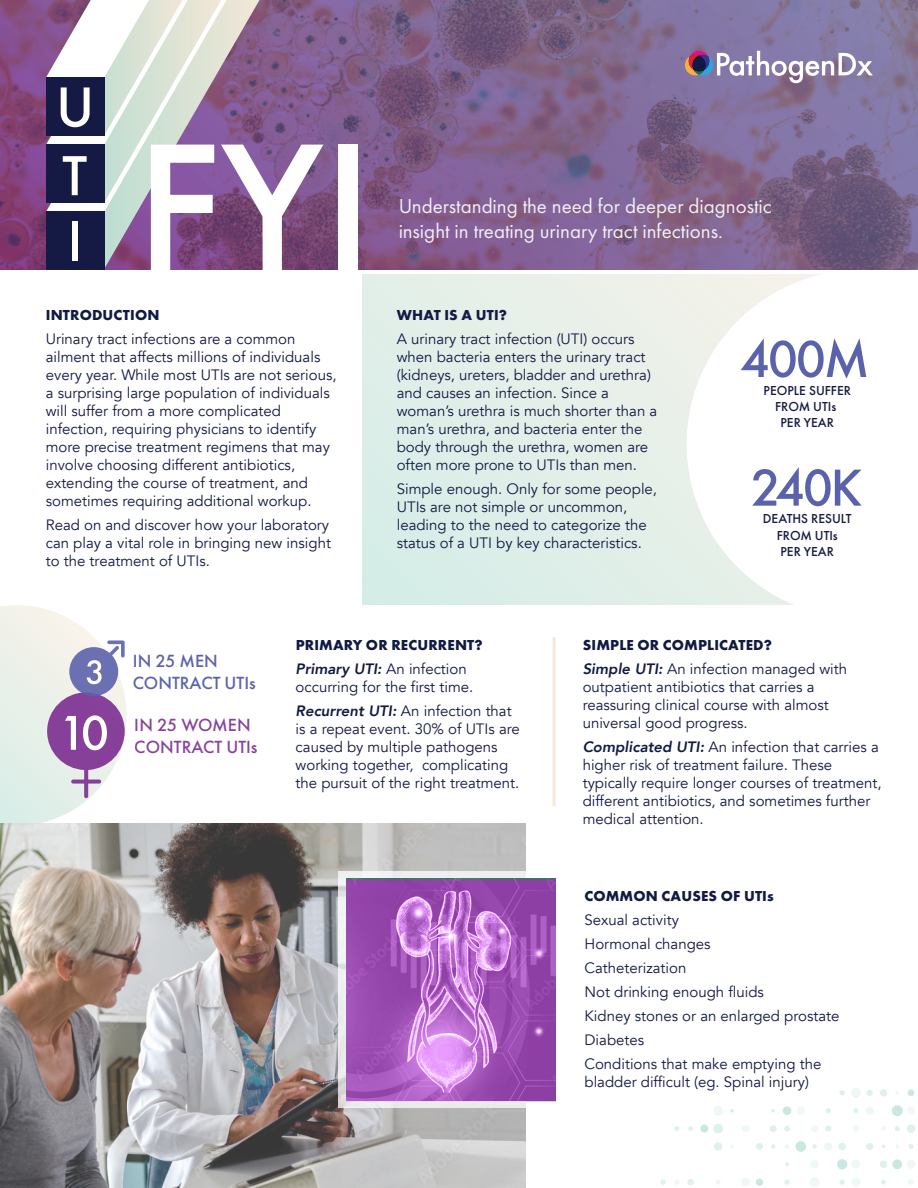
<style>
.page{position:relative;width:918px;height:1188px;background:#fff}
.page>*{position:absolute;margin:0;border:0;box-sizing:border-box;transform-origin:0 0}
.t1{font:500 54px "Futura PT";letter-spacing:-.05em;color:#5b62ac}
.t2{font:21px/25.2px "Futura PT";color:#fff}
.t3{font:500 18.3px/21.9px "Futura PT";color:#7b2d91}
.t4{font:500 18.3px/21.9px "Futura PT";color:#5b62ac}
.t5{font:15px/18px "Avenir";color:#111a43}
.t6{font:15px/18px "Avenir";color:#141a43}
.t7{font:700 15px "Futura PT";letter-spacing:.01em;color:#111a43}
.t8{font:700 15px "Futura PT";letter-spacing:.01em;color:#141a43}
.t9{font:500 13.5px/16.2px "Futura PT";color:#141a43;text-align:center}
.s1{font-weight:800;font-style:italic}
</style>
<div class="page">
<img style="left:0;top:824px;width:525px;height:364px">
<div style="left:363px;top:275px;width:510px;height:329px;background:#e2efe8"></div>
<svg style="left:339px;top:872px;width:217px;height:236px;fill:#eee"></svg>
<img style="left:1px;top:0;width:917px;height:269px">
<svg style="left:908px;top:1179px;width:6px;height:6px"></svg>
<div style="left:851px;top:1178px;width:9px;height:9px;background:#eff8f6;border-radius:50%"></div>
<div style="left:810px;top:1177px;width:10px;height:10px;background:#eff8f6;border-radius:50%"></div>
<div style="left:741px;top:1178px;width:9px;height:8px;background:#eff8f6;border-radius:50%"></div>
<svg style="left:716px;top:1180px;width:4px;height:5px"></svg>
<svg style="left:674px;top:1180px;width:5px;height:5px"></svg>
<div style="left:907px;top:1160px;width:8px;height:9px;background:#eff8f6;border-radius:50%"></div>
<div style="left:851px;top:1160px;width:9px;height:9px;background:#eff8f6;border-radius:50%"></div>
<div style="left:810px;top:1160px;width:9px;height:9px;background:#eff8f6;border-radius:50%"></div>
<div style="left:824px;top:1142px;width:9px;height:9px;background:#eff8f6;border-radius:50%"></div>
<svg style="left:785px;top:1144px;width:4px;height:5px"></svg>
<svg style="left:881px;top:1126px;width:5px;height:5px"></svg>
<div style="left:853px;top:1125px;width:6px;height:7px;background:#eff8f6;border-radius:50%"></div>
<div style="left:811px;top:1125px;width:7px;height:7px;background:#eff8f6;border-radius:50%"></div>
<div style="left:742px;top:1125px;width:7px;height:7px;background:#eff8f6;border-radius:50%"></div>
<div style="left:907px;top:1107px;width:8px;height:8px;background:#eff8f6;border-radius:50%"></div>
<div style="left:866px;top:1107px;width:8px;height:8px;background:#eff8f6;border-radius:50%"></div>
<div style="left:797px;top:1107px;width:8px;height:8px;background:#eff8f6;border-radius:50%"></div>
<div style="left:713px;top:1106px;width:10px;height:10px;background:#eff8f6;border-radius:50%"></div>
<svg style="left:895px;top:1091px;width:4px;height:4px"></svg>
<div style="left:851px;top:1088px;width:10px;height:10px;background:#eff8f6;border-radius:50%"></div>
<svg style="left:881px;top:1180px;width:5px;height:5px"></svg>
<svg style="left:839px;top:1180px;width:6px;height:5px"></svg>
<svg style="left:784px;top:1179px;width:6px;height:6px"></svg>
<div style="left:687px;top:1179px;width:7px;height:6px;background:#dff1ed;border-radius:50%"></div>
<svg style="left:660px;top:1180px;width:6px;height:5px"></svg>
<div style="left:880px;top:1161px;width:7px;height:7px;background:#dff1ed;border-radius:50%"></div>
<svg style="left:785px;top:1162px;width:4px;height:4px"></svg>
<svg style="left:908px;top:1144px;width:6px;height:5px"></svg>
<div style="left:866px;top:1143px;width:7px;height:7px;background:#dff1ed;border-radius:50%"></div>
<div style="left:838px;top:1143px;width:8px;height:7px;background:#dff1ed;border-radius:50%"></div>
<svg style="left:812px;top:1144px;width:5px;height:5px"></svg>
<svg style="left:771px;top:1144px;width:4px;height:5px"></svg>
<div style="left:756px;top:1143px;width:7px;height:7px;background:#dff1ed;border-radius:50%"></div>
<div style="left:714px;top:1142px;width:8px;height:9px;background:#dff1ed;border-radius:50%"></div>
<div style="left:907px;top:1124px;width:8px;height:9px;background:#dff1ed;border-radius:50%"></div>
<svg style="left:895px;top:1126px;width:5px;height:5px"></svg>
<svg style="left:825px;top:1126px;width:6px;height:6px"></svg>
<svg style="left:784px;top:1126px;width:6px;height:6px"></svg>
<div style="left:770px;top:1125px;width:7px;height:7px;background:#dff1ed;border-radius:50%"></div>
<div style="left:713px;top:1124px;width:10px;height:10px;background:#dff1ed;border-radius:50%"></div>
<svg style="left:688px;top:1126px;width:5px;height:5px"></svg>
<svg style="left:674px;top:1126px;width:5px;height:5px"></svg>
<svg style="left:854px;top:1108px;width:4px;height:5px"></svg>
<svg style="left:826px;top:1108px;width:5px;height:5px"></svg>
<svg style="left:771px;top:1109px;width:4px;height:4px"></svg>
<svg style="left:730px;top:1109px;width:4px;height:4px"></svg>
<div style="left:880px;top:1089px;width:7px;height:7px;background:#dff1ed;border-radius:50%"></div>
<svg style="left:867px;top:1090px;width:6px;height:6px"></svg>
<svg style="left:839px;top:1090px;width:6px;height:6px"></svg>
<div style="left:756px;top:1179px;width:7px;height:7px;background:#cae8e2;border-radius:50%"></div>
<svg style="left:892px;top:1159px;width:10px;height:10px"></svg>
<div style="left:837px;top:1159px;width:10px;height:10px;background:#cae8e2;border-radius:50%"></div>
<div style="left:795px;top:1141px;width:11px;height:11px;background:#cae8e2;border-radius:50%"></div>
<div style="left:700px;top:1125px;width:8px;height:8px;background:#cae8e2;border-radius:50%"></div>
<div style="left:892px;top:1105px;width:11px;height:11px;background:#cae8e2;border-radius:50%"></div>
<div style="left:783px;top:1106px;width:8px;height:9px;background:#cae8e2;border-radius:50%"></div>
<svg style="left:908px;top:1090px;width:6px;height:6px"></svg>
<svg style="left:687px;top:274px;width:186px;height:331px;fill:#fff"></svg>
<svg style="left:685px;top:51px;width:188px;height:32px"></svg>
<div style="left:339px;top:145px;width:19px;height:126px;background:#fff"></div>
<svg style="left:0;top:605px;width:127px;height:221px"></svg>
<svg style="left:46px;top:0;width:277px;height:270px"></svg>
<hr style="left:553px;top:637px;width:3px;height:169px;background:#f5e8d7">
<svg style="left:346px;top:880px;width:210px;height:222px;background:#aa60c0"></svg>
<p class="t7" style="left:46px;top:305px;width:115px">INTRODUCTION</p>
<p class="t5" style="left:46px;top:330px;width:292px">Urinary tract infections are a common ailment that affects millions of individuals every year. While most UTIs are not serious, a surprising large population of individuals will suffer from a more complicated infection, requiring physicians to identify more precise treatment regimens that may involve choosing different antibiotics, extending the course of treatment, and sometimes requiring additional workup.</p>
<p class="t5" style="left:46px;top:516px;width:287px">Read on and discover how your laboratory can play a vital role in bringing new insight to the treatment of UTIs.</p>
<h2 class="t2" style="left:398px;top:193px;width:375px">Understanding the need for deeper diagnostic insight in treating urinary tract infections.</h2>
<p class="t8" style="left:397px;top:305px;width:112px">WHAT IS A UTI?</p>
<p class="t6" style="left:397px;top:330px;width:262px">A urinary tract infection (UTI) occurs when bacteria enters the urinary tract (kidneys, ureters, bladder and urethra) and causes an infection. Since a woman’s urethra is much shorter than a man’s urethra, and bacteria enter the body through the urethra, women are often more prone to UTIs than men.</p>
<p class="t6" style="left:397px;top:480px;width:262px">Simple enough. Only for some people, UTIs are not simple or uncommon, leading to the need to categorize the status of a UTI by key characteristics.</p>
<h1 class="t1" style="left:740px;top:327px;width:131px">400M</h1>
<p class="t9" style="left:764px;top:382px;width:89px">PEOPLE SUFFER<br>FROM UTIs<br>PER YEAR</p>
<h1 class="t1" style="left:750px;top:455px;width:113px">240K</h1>
<p class="t9" style="left:763px;top:511px;width:90px">DEATHS RESULT<br>FROM UTIs<br>PER YEAR</p>
<p class="t4" style="left:133px;top:650px;width:124px">IN 25 MEN<br>CONTRACT UTIs</p>
<p class="t3" style="left:135px;top:714px;width:124px">IN 25 WOMEN<br>CONTRACT UTIs</p>
<p class="t7" style="left:296px;top:636px;width:188px">PRIMARY OR RECURRENT?</p>
<p class="t5" style="left:296px;top:661px;width:179px"><span class="s1">Primary UTI:</span> An infection occurring for the first time.</p>
<p class="t5" style="left:296px;top:703px;width:226px"><span class="s1">Recurrent UTI:</span> An infection that is a repeat event. 30% of UTIs are caused by multiple pathogens working together, complicating the pursuit of the right treatment.</p>
<p class="t7" style="left:583px;top:635px;width:191px">SIMPLE OR COMPLICATED?</p>
<p class="t5" style="left:583px;top:660px;width:266px"><span class="s1">Simple UTI:</span> An infection managed with outpatient antibiotics that carries a reassuring clinical course with almost universal good progress.</p>
<p class="t5" style="left:583px;top:738px;width:301px"><span class="s1">Complicated UTI:</span> An infection that carries a higher risk of treatment failure. These typically require longer courses of treatment, different antibiotics, and sometimes further medical attention.</p>
<p class="t7" style="left:585px;top:886px;width:191px">COMMON CAUSES OF UTIs</p>
<p class="t5" style="left:585px;top:908px;width:256px;line-height:24px">Sexual activity<br>Hormonal changes<br>Catheterization<br>Not drinking enough fluids<br>Kidney stones or an enlarged prostate<br>Diabetes<br>Conditions that make emptying the</p>
<p class="t5" style="left:585px;top:1073px;width:226px">bladder difficult (eg. Spinal injury)</p>
</div>
